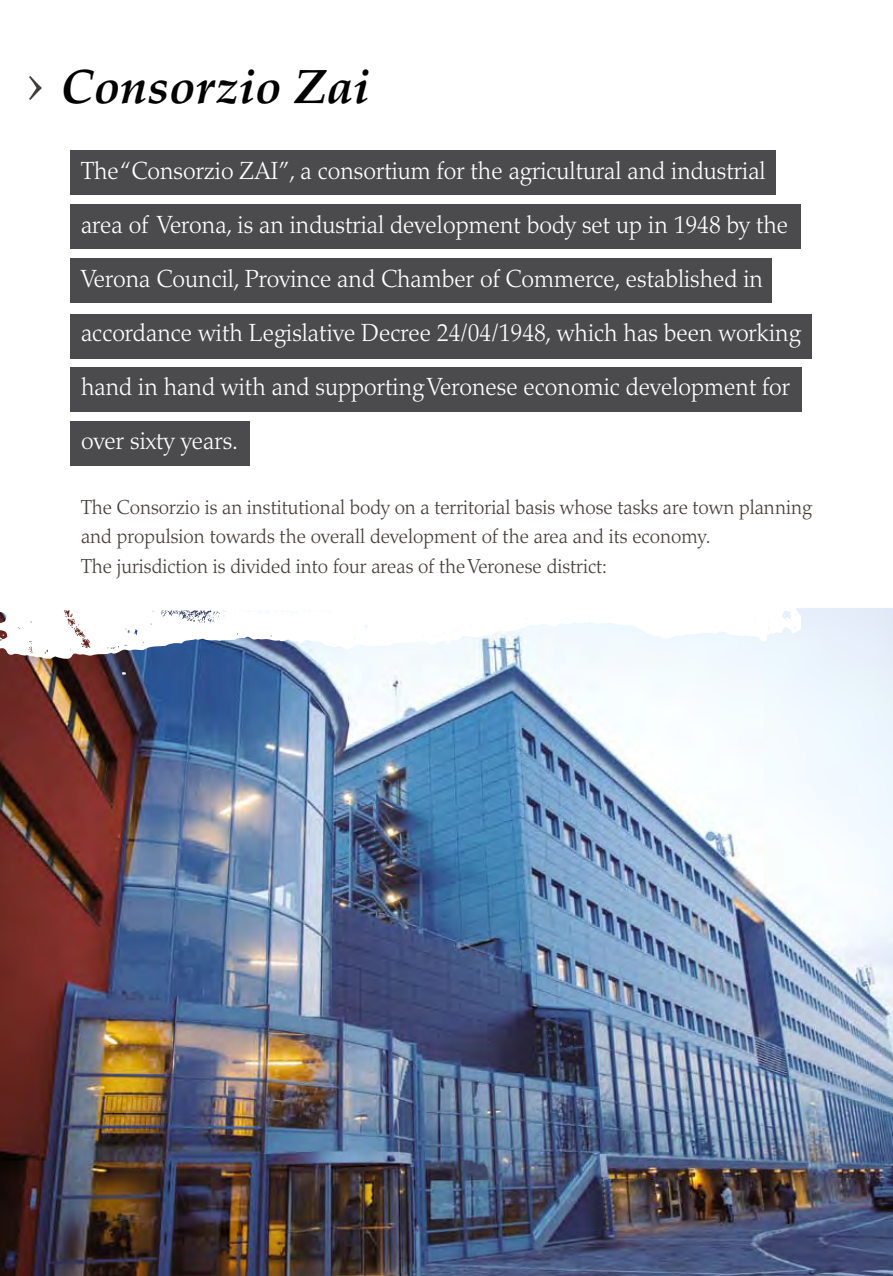
<style>
.page{position:relative;width:893px;height:1276px;background:#fff}
.page>*{position:absolute;margin:0;border:0;box-sizing:border-box;transform-origin:0 0}
.t1{font:48.38px "Palatino Bold Italic Os F";color:#000}
.t2{font:300 24.75px/54px "Palatino";color:#fff;scale:.95 1}
.t3{font:300 20.25px/29.2px "Palatino";color:#453d3a;scale:.95 1}
.s1{font-family:"Palatino";font-weight:300;font-size:67.5px;color:#453d3a}
</style>
<div class="page">
<img style="left:0;top:608px;width:893px;height:668px">
<svg style="left:0;top:615px;width:808px;height:59px"></svg>
<svg style="left:0;top:358px;width:812px;height:257px"></svg>
<div style="left:70px;top:150px;width:705px;height:45px;background:#4b4b4d"></div>
<div style="left:70px;top:204px;width:730px;height:45px;background:#4b4b4d"></div>
<div style="left:70px;top:258px;width:702px;height:45px;background:#4b4b4d"></div>
<div style="left:70px;top:314px;width:742px;height:44px;background:#4b4b4d"></div>
<div style="left:70px;top:367px;width:732px;height:44px;background:#4b4b4d"></div>
<div style="left:70px;top:421px;width:179px;height:45px;background:#4b4b4d"></div>
<h1 class="t1" style="left:26px;top:58px;width:345px"><span class="s1">›</span> Consorzio Zai</h1>
<p class="t2" style="left:81px;top:144px;width:759px">The “Consorzio ZAI”, a consortium for the agricultural and industrial area of Verona, is an industrial development body set up in 1948 by the Verona Council, Province and Chamber of Commerce, established in accordance with Legislative Decree 24/04/1948, which has been working hand in hand with and supporting Veronese economic development for over sixty years.</p>
<p class="t3" style="left:81px;top:493px;width:771px">The Consorzio is an institutional body on a territorial basis whose tasks are town planning and propulsion towards the overall development of the area and its economy.<br>The jurisdiction is divided into four areas of the Veronese district:</p>
</div>
